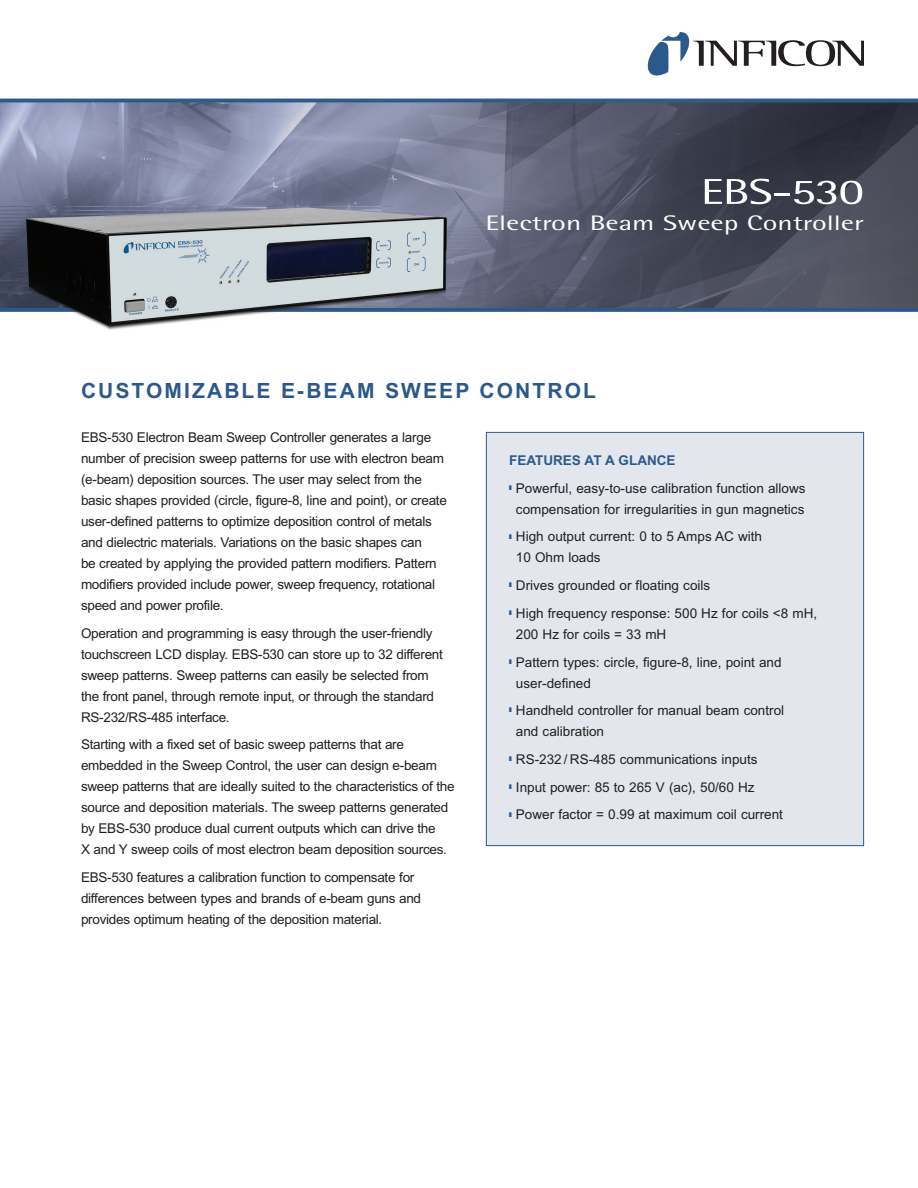
<style>
.page{position:relative;width:918px;height:1188px;background:#fff}
.page>*{position:absolute;margin:0;border:0;box-sizing:border-box;transform-origin:0 0}
.PRODUCT_NAME{font:36px "Rotis Semi Sans";letter-spacing:-.025em;color:#fff;scale:1.4 1}
.HEADLINE{font:700 21px "Arial MT Std";letter-spacing:.1em;color:#2b598a}
.DESCRIPTOR{font:21px "Rotis Semi Sans";color:#fff;scale:1.4 1}
.COPY{font:13.5px/21px "Arial MT Std";letter-spacing:-.02em;color:#231f20}
.features_COPY{font:13.5px/21px "Arial MT Std";color:#231f20}
.features_HEAD{font:700 13.5px "Arial MT Std";color:#2b598a}
</style>
<div class="page">
<img style="left:0;top:63px;width:918px;height:267px">
<div style="left:486px;top:432px;width:378px;height:414px;background:#e4e6ee"></div>
<div style="left:486px;top:432px;width:378px;height:414px;border:1px solid #2b598a"></div>
<svg style="left:648px;top:32px;width:216px;height:43px"></svg>
<p class="PRODUCT_NAME" style="left:701px;top:170px;width:118px">EBS-530</p>
<p class="DESCRIPTOR" style="left:486px;top:211px;width:272px">Electron Beam Sweep Controller</p>
<p class="HEADLINE" style="left:81px;top:379px;width:517px">CUSTOMIZABLE E-BEAM SWEEP CONTROL</p>
<p class="COPY" style="left:81px;top:427px;width:367px">EBS-530 Electron Beam Sweep Controller generates a large number of precision sweep patterns for use with electron beam (e-beam) deposition sources. The user may select from the basic shapes provided (circle, figure-8, line and point), or create user-defined patterns to optimize deposition control of metals and dielectric materials. Variations on the basic shapes can<br>be created by applying the provided pattern modifiers. Pattern modifiers provided include power, sweep frequency, rotational speed and power profile.</p>
<p class="COPY" style="left:81px;top:622px;width:363px">Operation and programming is easy through the user-friendly touchscreen LCD display. EBS-530 can store up to 32 different sweep patterns. Sweep patterns can easily be selected from the front panel, through remote input, or through the standard RS-232/RS-485 interface.</p>
<p class="COPY" style="left:81px;top:734px;width:375px">Starting with a fixed set of basic sweep patterns that are embedded in the Sweep Control, the user can design e-beam sweep patterns that are ideally suited to the characteristics of the source and deposition materials. The sweep patterns generated by EBS-530 produce dual current outputs which can drive the<br>X and Y sweep coils of most electron beam deposition sources.</p>
<p class="COPY" style="left:81px;top:867px;width:342px">EBS-530 features a calibration function to compensate for differences between types and brands of e-beam guns and provides optimum heating of the deposition material.</p>
<p class="features_HEAD" style="left:509px;top:452px;width:168px">FEATURES AT A GLANCE</p>
<p class="features_COPY" style="left:509px;top:477px;width:298px;text-align:center"><sup>■</sup> Powerful, easy-to-use calibration function allows compensation for irregularities in gun magnetics</p>
<p class="features_COPY" style="left:516px;top:526px;width:248px;text-indent:-7px"><sup>■</sup> High output current: 0 to 5 Amps AC with<br>10 Ohm loads</p>
<p class="features_COPY" style="left:509px;top:575px;width:203px"><sup>■</sup> Drives grounded or floating coils</p>
<p class="features_COPY" style="left:516px;top:603px;width:303px;text-indent:-7px"><sup>■</sup> High frequency response: 500 Hz for coils &lt;8 mH,<br>200 Hz for coils = 33 mH</p>
<p class="features_COPY" style="left:516px;top:651px;width:267px;text-indent:-7px"><sup>■</sup> Pattern types: circle, figure-8, line, point and user-defined</p>
<p class="features_COPY" style="left:516px;top:700px;width:270px;text-indent:-7px"><sup>■</sup> Handheld controller for manual beam control and calibration</p>
<p class="features_COPY" style="left:509px;top:749px;width:250px"><sup>■</sup> RS-232 / RS-485 communications inputs</p>
<p class="features_COPY" style="left:509px;top:776px;width:247px"><sup>■</sup> Input power: 85 to 265 V (ac), 50/60 Hz</p>
<p class="features_COPY" style="left:509px;top:804px;width:275px"><sup>■</sup> Power factor = 0.99 at maximum coil current</p>
</div>
